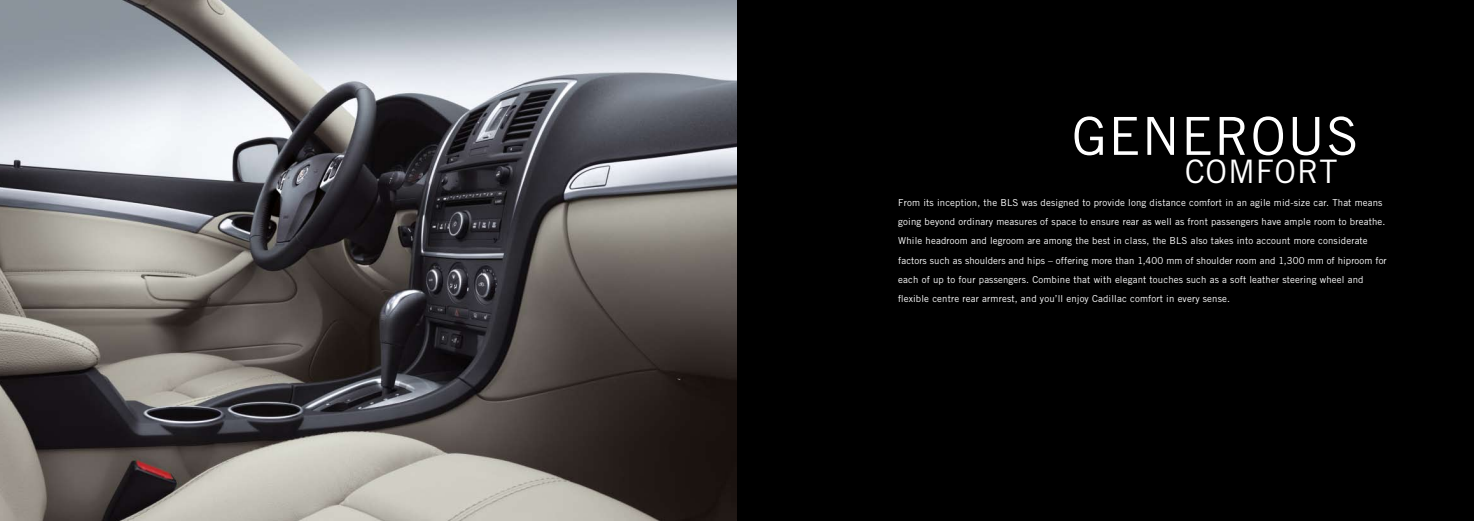
<style>
.page{position:relative;width:1474px;height:521px;background:#fff}
.page>*{position:absolute;margin:0;border:0;box-sizing:border-box;transform-origin:0 0}
.t1{font:52.5px "Trade Gothic";color:#fff}
.t2{font:32.38px "Trade Gothic";color:#fff}
.t3{font:9.62px/19.2px "Trade Gothic";letter-spacing:.015em;color:#fff}
</style>
<div class="page">
<div style="left:737px;top:0;width:736px;height:521px;background:#000"></div>
<img style="left:0;top:0;width:737px;height:521px">
<h1 class="t1" style="left:1071px;top:104px;width:72px">Generous</h1>
<h2 class="t2" style="left:1184px;top:152px;width:23px">comfort</h2>
<p class="t3" style="left:898px;top:193px;width:490px">From its inception, the BLS was designed to provide long distance comfort in an agile mid-size car. That means going beyond ordinary measures of space to ensure rear as well as front passengers have ample room to breathe.<br>While headroom and legroom are among the best in class, the BLS also takes into account more considerate factors such as shoulders and hips – offering more than 1,400 mm of shoulder room and 1,300 mm of hiproom for each of up to four passengers. Combine that with elegant touches such as a soft leather steering wheel and flexible centre rear armrest, and you’ll enjoy Cadillac comfort in every sense.</p>
</div>
